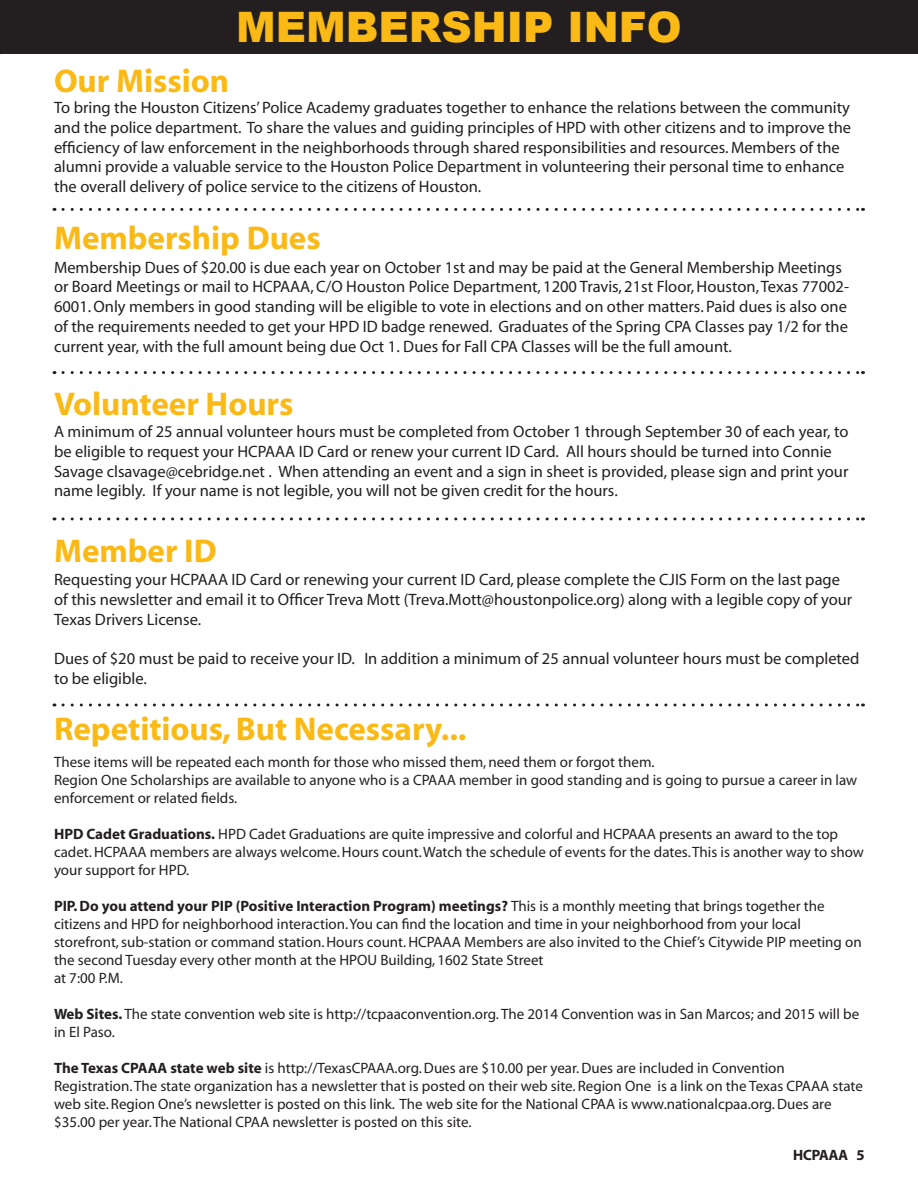
<style>
.page{position:relative;width:918px;height:1188px;background:#fff}
.page>*{position:absolute;margin:0;border:0;box-sizing:border-box;transform-origin:0 0}
.t1{font:900 42px "Arial";color:#fab915}
.t2{font:700 33px "Myriad";color:#fab915}
.t3{font:16.5px/19.8px "Myriad";color:#231f20}
.t4{font:16.5px/19.8px "Myriad Pro";color:#231f20}
.t5{font:15px/18px "Myriad";color:#231f20}
.t6{font:15px "Myriad Headline";color:#231f20}
.s1{font-family:"Myriad Pro"}
.s2{font-weight:700}
</style>
<div class="page">
<div style="left:0;top:0;width:918px;height:54px;background:#231f20"></div>
<svg style="left:63px;top:208px;width:800px;height:3px"></svg>
<svg style="left:63px;top:371px;width:800px;height:3px"></svg>
<svg style="left:63px;top:517px;width:800px;height:3px"></svg>
<svg style="left:63px;top:704px;width:800px;height:2px"></svg>
<p class="t2" style="left:54px;top:64px;width:177px">Our Mission</p>
<p class="t1" style="left:236px;top:-3px;width:447px">MEMBERSHIP INFO</p>
<p class="t3" style="left:54px;top:98px;width:799px">To bring the Houston Citizens’ Police Academy graduates together to enhance the relations between the community and the police department. To share the values and guiding principles of HPD with other citizens and to improve the efficiency of law enforcement in the neighborhoods through shared responsibilities and resources. Members of the alumni provide a valuable service to the Houston Police Department in volunteering their personal time to enhance the overall delivery of police service to the citizens of Houston.</p>
<p class="t2" style="left:54px;top:221px;width:268px">Membership Dues</p>
<p class="t3" style="left:54px;top:258px;width:797px"><span class="s1">Membership Dues of $20.00 is due each year on October 1st and may be paid</span> at the General Membership Meetings or Board Meetings or mail to HCPAAA, C/O Houston Police Department, 1200 Travis, 21st Floor, Houston, Texas 77002- 6001. Only members in good standing will be eligible to vote in elections and on other matters. Paid dues is also one of the requirements needed to get your HPD ID badge renewed. <span class="s1">Graduates of the Spring CPA Classes pay 1/2 for the current year, with the full amount being due Oct 1. Dues for Fall CPA Classes will be the full amount.</span></p>
<p class="t2" style="left:54px;top:387px;width:241px">Volunteer Hours</p>
<p class="t4" style="left:54px;top:421px;width:796px">A minimum of 25 annual volunteer hours must be completed from October 1 through September 30 of each year, to be eligible to request your HCPAAA ID Card or renew your current ID Card. All hours should be turned into Connie Savage clsavage@cebridge.net . When attending an event and a sign in sheet is provided, please sign and print your name legibly. If your name is not legible, you will not be given credit for the hours.</p>
<p class="t2" style="left:54px;top:534px;width:164px">Member ID</p>
<p class="t3" style="left:54px;top:570px;width:800px">Requesting your HCPAAA ID Card or renewing your current ID Card, please complete the CJIS Form on the last page of this newsletter and email it to Officer Treva Mott (<span class="s1">Treva.Mott@houstonpolice.org</span>) along with a legible copy of your<br>Texas Drivers License.</p>
<p class="t3" style="left:54px;top:650px;width:807px">Dues of $20 must be paid to receive your ID. In addition a minimum of 25 annual volunteer hours must be completed to be eligible.</p>
<p class="t2" style="left:54px;top:712px;width:414px">Repetitious, But Necessary...</p>
<p class="t5" style="left:54px;top:754px;width:602px">These items will be repeated each month for those who missed them, need them or forgot them.</p>
<p class="t5" style="left:54px;top:772px;width:805px">Region One Scholarships are available to anyone who is a CPAAA member in good standing and is going to pursue a career in law enforcement or related fields.</p>
<p class="t5" style="left:54px;top:826px;width:811px"><span class="s2">HPD Cadet Graduations.</span> HPD Cadet Graduations are quite impressive and colorful and HCPAAA presents an award to the top cadet. HCPAAA members are always welcome. Hours count. Watch the schedule of events for the dates. This is another way to show your support for HPD.</p>
<p class="t5" style="left:54px;top:898px;width:809px"><span class="s2">PIP. Do you attend your PIP (Positive Interaction Program) meetings?</span> This is a monthly meeting that brings together the citizens and HPD for neighborhood interaction. You can find the location and time in your neighborhood from your local storefront, sub-station or command station. Hours count. HCPAAA Members are also invited to the Chief’s Citywide PIP meeting on the second Tuesday every other month at the HPOU Building, 1602 State Street<br>at 7:00 P.M.</p>
<p class="t5" style="left:54px;top:1006px;width:807px"><span class="s2">Web Sites.</span> The state convention web site is http://tcpaaconvention.org. <span class="s1">The 2014 Convention was in San Marcos; and 2015 will be in El Paso.</span></p>
<p class="t5" style="left:54px;top:1060px;width:811px"><span class="s2">The Texas CPAAA state web site</span> is http://TexasCPAAA.org. Dues are $10.00 per year. Dues are included in Convention Registration. The state organization has a newsletter that is posted on their web site. Region One is a link on the Texas CPAAA state web site. Region One’s newsletter is posted on this link. The web site for the National CPAA is www.nationalcpaa.org. Dues are $35.00 per year. The National CPAA newsletter is posted on this site.</p>
<p class="t6" style="left:793px;top:1147px;width:73px">HCPAAA 5</p>
</div>
